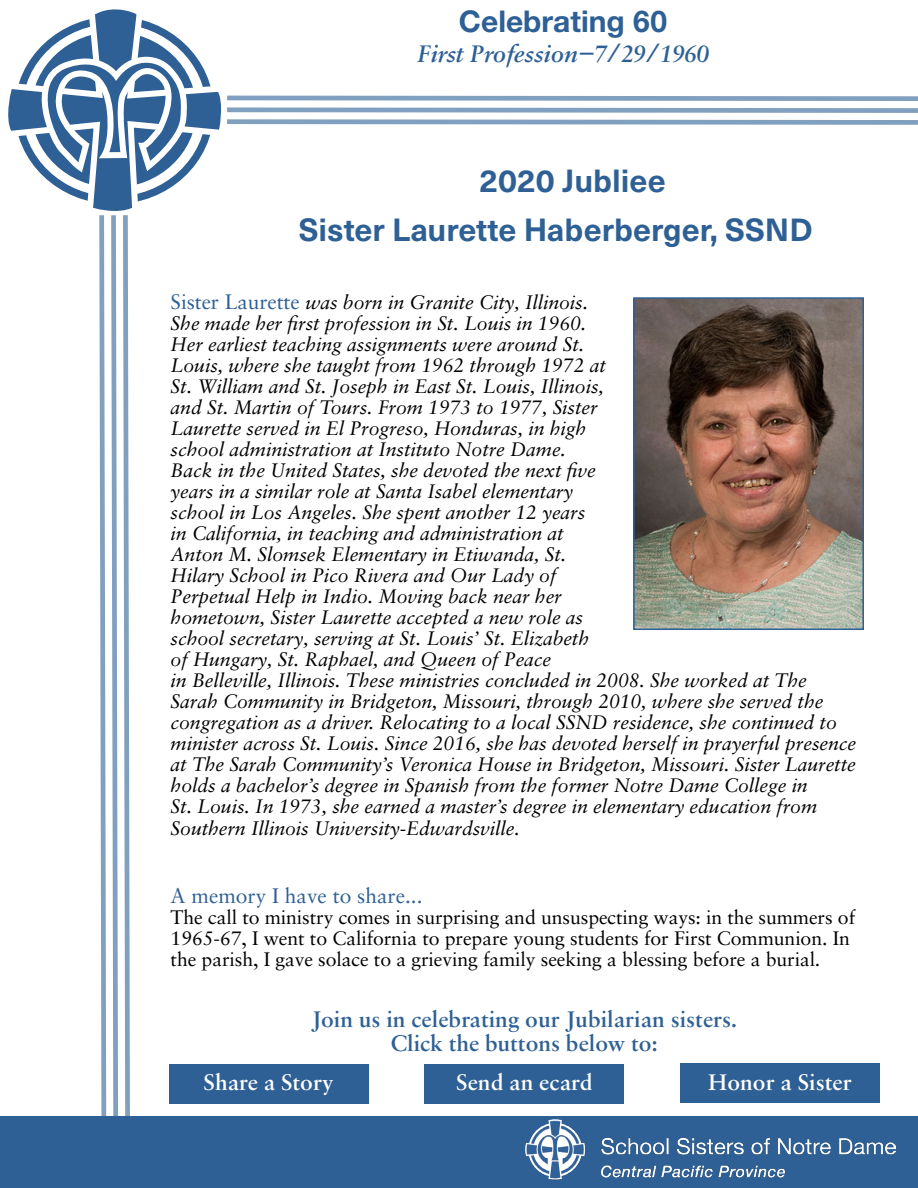
<style>
.page{position:relative;width:918px;height:1188px;background:#fff}
.page>*{position:absolute;margin:0;border:0;box-sizing:border-box;transform-origin:0 0}
.t1{font:700 31.5px "Neue Haas Unica W1 G";color:#2e6095}
.t2{font:700 30px "Helvetica Neue LT Std";color:#2e6095}
.t3{font:italic 600 25.5px "Sabon MT Pro";color:#2e6095}
.t4{font:600 24px/24px "Sabon MT Pro";color:#2e6095;text-align:center}
.t5{font:600 24px "Sabon MT Pro";color:#fff}
.t6{font:21px "Sabon LT Pro";color:#2e6095}
.t7{font:italic 19.5px/21px "Sabon LT Pro";letter-spacing:-.005em;color:#000}
.t8{font:19.5px/21px "Sabon LT Pro";letter-spacing:-.005em;color:#000}
.s1{font-style:normal;font-size:21px;color:#2e6095}
</style>
<div class="page">
<div style="left:0;top:1116px;width:918px;height:72px;background:#2e6095"></div>
<img style="left:636px;top:300px;width:225px;height:327px">
<div style="left:633px;top:297px;width:231px;height:333px;border:2px solid #2e6095"></div>
<svg style="left:8px;top:9px;width:213px;height:160px"></svg>
<div style="left:169px;top:1064px;width:200px;height:40px;background:#2e6095"></div>
<div style="left:424px;top:1064px;width:200px;height:40px;background:#2e6095"></div>
<div style="left:680px;top:1063px;width:200px;height:39px;background:#2e6095"></div>
<div style="left:683px;top:1072px;width:194px;height:31px;background:#2e6095"></div>
<img style="left:526px;top:1119px;width:370px;height:61px">
<svg style="left:20px;top:47px;width:172px;height:1069px"></svg>
<svg style="left:227px;top:95px;width:691px;height:30px"></svg>
<h2 class="t2" style="left:459px;top:2px;width:210px">Celebrating 60</h2>
<h3 class="t3" style="left:417px;top:38px;width:293px">First Profession−7/29/1960</h3>
<h1 class="t1" style="left:479px;top:157px;width:188px">2020 Jubliee</h1>
<h1 class="t1" style="left:299px;top:206px;width:515px">Sister Laurette Haberberger, SSND</h1>
<p class="t7" style="left:171px;top:291px;width:687px"><span class="s1">Sister Laurette</span> was born in Granite City, Illinois.<br>She made her first profession in St. Louis in 1960.<br>Her earliest teaching assignments were around St.<br>Louis, where she taught from 1962 through 1972 at<br>St. William and St. Joseph in East St. Louis, Illinois,<br>and St. Martin of Tours. From 1973 to 1977, Sister<br>Laurette served in El Progreso, Honduras, in high<br>school administration at Instituto Notre Dame.<br>Back in the United States, she devoted the next five<br>years in a similar role at Santa Isabel elementary<br>school in Los Angeles. She spent another 12 years<br>in California, in teaching and administration at<br>Anton M. Slomsek Elementary in Etiwanda, St.<br>Hilary School in Pico Rivera and Our Lady of<br>Perpetual Help in Indio. Moving back near her<br>hometown, Sister Laurette accepted a new role as<br>school secretary, serving at St. Louis’ St. Elizabeth<br>of Hungary, St. Raphael, and Queen of Peace<br>in Belleville, Illinois. These ministries concluded in 2008. She worked at The Sarah Community in Bridgeton, Missouri, through 2010, where she served the congregation as a driver. Relocating to a local SSND residence, she continued to minister across St. Louis. Since 2016, she has devoted herself in prayerful presence at The Sarah Community’s Veronica House in Bridgeton, Missouri. Sister Laurette holds a bachelor’s degree in Spanish from the former Notre Dame College in<br>St. Louis. In 1973, she earned a master’s degree in elementary education from Southern Illinois University-Edwardsville.</p>
<p class="t6" style="left:171px;top:883px;width:253px">A memory I have to share...</p>
<p class="t8" style="left:171px;top:907px;width:686px">The call to ministry comes in surprising and unsuspecting ways: in the summers of<br>1965-67, I went to California to prepare young students for First Communion. In the parish, I gave solace to a grieving family seeking a blessing before a burial.</p>
<p class="t4" style="left:311px;top:1007px;width:427px">Join us in celebrating our Jubilarian sisters.<br>Click the buttons below to:</p>
<p class="t5" style="left:204px;top:1068px;width:132px">Share a Story</p>
<p class="t5" style="left:456px;top:1068px;width:138px">Send an ecard</p>
<p class="t5" style="left:708px;top:1068px;width:145px">Honor a Sister</p>
</div>
